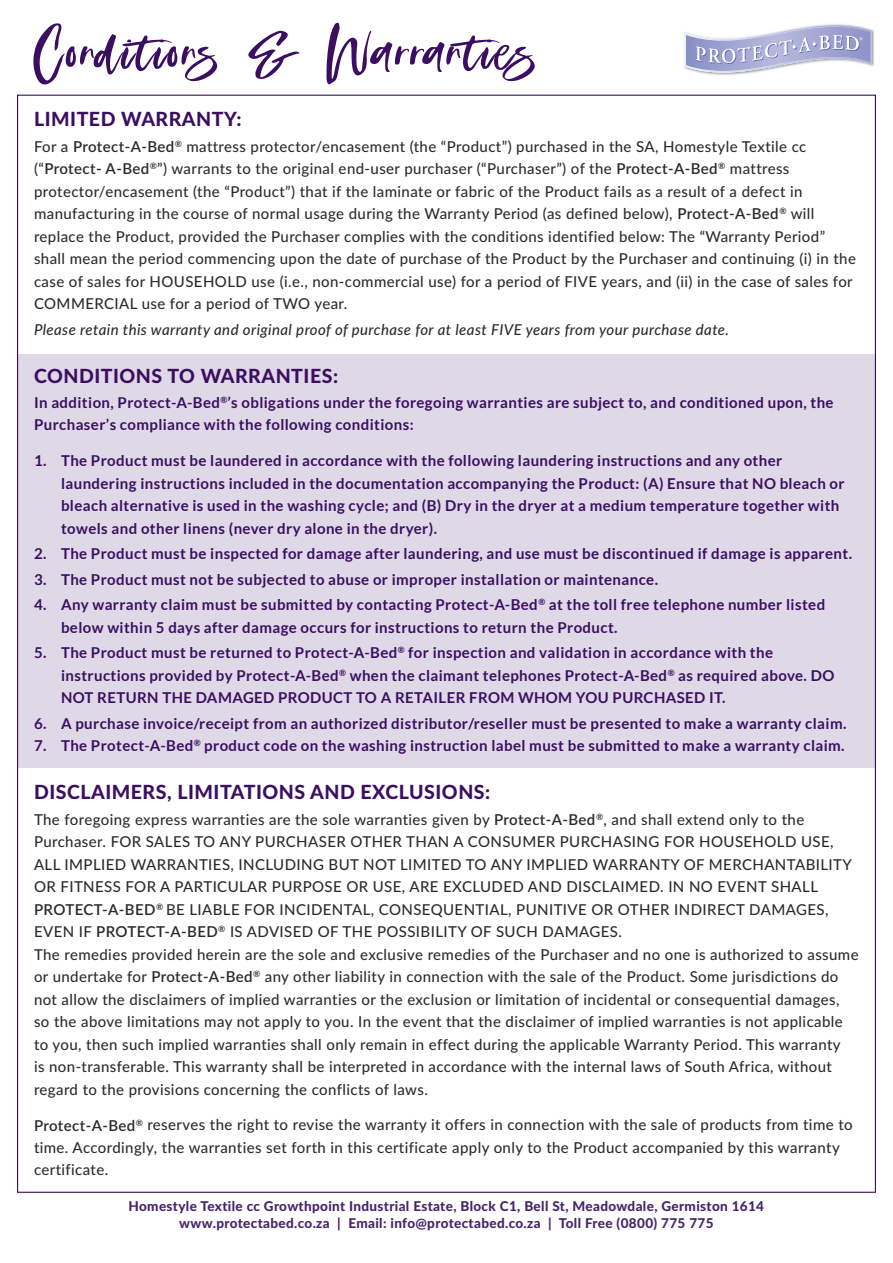
<style>
.page{position:relative;width:893px;height:1263px;background:#fff}
.page>*{position:absolute;margin:0;border:0;box-sizing:border-box;transform-origin:0 0}
.t1{font:66px "Opulent Solid Alt";letter-spacing:.01em;color:#3b0e62;scale:1.21 1}
.t2{font:800 19.5px "Lato";letter-spacing:.025em;color:#3b0e62}
.t3{font:500 15px/22.5px "Lato";letter-spacing:.025em;color:#2b292a}
.t4{font:700 15px/22.5px "Lato";letter-spacing:.025em;color:#3b0e62}
.t5{font:italic 500 15px "Lato";letter-spacing:.025em;color:#2b292a}
.t6{font:800 13.5px/16.5px "Lato";letter-spacing:.025em;color:#48236c;text-align:center}
.s1{font-weight:600}
</style>
<div class="page">
<div style="left:17px;top:354px;width:859px;height:413px;background:#dfd9e7"></div>
<img style="left:872px;top:29px;width:2px;height:37px">
<svg style="left:684px;top:24px;width:188px;height:51px"></svg>
<h1 class="t1" style="left:31px;top:15px;width:419px">Conditions &amp; Warranties</h1>
<h2 class="t2" style="left:34px;top:105px;width:209px">LIMITED WARRANTY:</h2>
<p class="t3" style="left:34px;top:134px;width:823px">For a <span class="s1">Protect-A-Bed</span><sup>®</sup> mattress protector/encasement (the “Product”) purchased in the SA, Homestyle Textile cc (“<span class="s1">Protect- A-Bed</span><sup>®</sup>”) warrants to the original end-user purchaser (“Purchaser”) of the <span class="s1">Protect-A-Bed</span><sup>®</sup> mattress protector/encasement (the “Product”) that if the laminate or fabric of the Product fails as a result of a defect in manufacturing in the course of normal usage during the Warranty Period (as defined below), <span class="s1">Protect-A-Bed</span><sup>®</sup> will replace the Product, provided the Purchaser complies with the conditions identified below: The “Warranty Period” shall mean the period commencing upon the date of purchase of the Product by the Purchaser and continuing (i) in the case of sales for HOUSEHOLD use (i.e., non-commercial use) for a period of FIVE years, and (ii) in the case of sales for COMMERCIAL use for a period of TWO year.</p>
<p class="t5" style="left:34px;top:318px;width:697px">Please retain this warranty and original proof of purchase for at least FIVE years from your purchase date.</p>
<h2 class="t2" style="left:34px;top:361px;width:306px">CONDITIONS TO WARRANTIES:</h2>
<p class="t4" style="left:34px;top:391px;width:801px">In addition, Protect-A-Bed<sup>®</sup>’s obligations under the foregoing warranties are subject to, and conditioned upon, the<br>Purchaser’s compliance with the following conditions:</p>
<p class="t4" style="left:61px;top:449px;width:785px;text-indent:-27px">1. The Product must be laundered in accordance with the following laundering instructions and any other laundering instructions included in the documentation accompanying the Product: (A) Ensure that NO bleach or bleach alternative is used in the washing cycle; and (B) Dry in the dryer at a medium temperature together with towels and other linens (never dry alone in the dryer).</p>
<p class="t4" style="left:34px;top:542px;width:819px">2. The Product must be inspected for damage after laundering, and use must be discontinued if damage is apparent.</p>
<p class="t4" style="left:34px;top:568px;width:626px">3. The Product must not be subjected to abuse or improper installation or maintenance.</p>
<p class="t4" style="left:61px;top:593px;width:766px;text-indent:-27px">4. Any warranty claim must be submitted by contacting Protect-A-Bed<sup>®</sup> at the toll free telephone number listed below within 5 days after damage occurs for instructions to return the Product.</p>
<p class="t4" style="left:61px;top:641px;width:775px;text-indent:-27px">5. The Product must be returned to Protect-A-Bed<sup>®</sup> for inspection and validation in accordance with the instructions provided by Protect-A-Bed<sup>®</sup> when the claimant telephones Protect-A-Bed<sup>®</sup> as required above. DO<br>NOT RETURN THE DAMAGED PRODUCT TO A RETAILER FROM WHOM YOU PURCHASED IT.</p>
<p class="t4" style="left:34px;top:712px;width:814px">6. A purchase invoice/receipt from an authorized distributor/reseller must be presented to make a warranty claim.</p>
<p class="t4" style="left:34px;top:734px;width:812px">7. The Protect-A-Bed<sup>®</sup> product code on the washing instruction label must be submitted to make a warranty claim.</p>
<h2 class="t2" style="left:34px;top:778px;width:458px">DISCLAIMERS, LIMITATIONS AND EXCLUSIONS:</h2>
<p class="t3" style="left:34px;top:807px;width:826px">The foregoing express warranties are the sole warranties given by <span class="s1">Protect-A-Bed</span><sup>®</sup>, and shall extend only to the Purchaser. FOR SALES TO ANY PURCHASER OTHER THAN A CONSUMER PURCHASING FOR HOUSEHOLD USE, ALL IMPLIED WARRANTIES, INCLUDING BUT NOT LIMITED TO ANY IMPLIED WARRANTY OF MERCHANTABILITY OR FITNESS FOR A PARTICULAR PURPOSE OR USE, ARE EXCLUDED AND DISCLAIMED. IN NO EVENT SHALL <span class="s1">PROTECT-A-BED</span><sup>®</sup> BE LIABLE FOR INCIDENTAL, CONSEQUENTIAL, PUNITIVE OR OTHER INDIRECT DAMAGES, EVEN IF <span class="s1">PROTECT-A-BED</span><sup>®</sup> IS ADVISED OF THE POSSIBILITY OF SUCH DAMAGES.<br>The remedies provided herein are the sole and exclusive remedies of the Purchaser and no one is authorized to assume or undertake for <span class="s1">Protect-A-Bed</span><sup>®</sup> any other liability in connection with the sale of the Product. Some jurisdictions do not allow the disclaimers of implied warranties or the exclusion or limitation of incidental or consequential damages, so the above limitations may not apply to you. In the event that the disclaimer of implied warranties is not applicable to you, then such implied warranties shall only remain in effect during the applicable Warranty Period. This warranty<br>is non-transferable. This warranty shall be interpreted in accordance with the internal laws of South Africa, without regard to the provisions concerning the conflicts of laws.</p>
<p class="t3" style="left:34px;top:1113px;width:820px"><span class="s1">Protect-A-Bed</span><sup>®</sup> reserves the right to revise the warranty it offers in connection with the sale of products from time to time. Accordingly, the warranties set forth in this certificate apply only to the Product accompanied by this warranty certificate.</p>
<p class="t6" style="left:129px;top:1198px;width:637px">Homestyle Textile cc Growthpoint Industrial Estate, Block C1, Bell St, Meadowdale, Germiston 1614 www.protectabed.co.za | Email: info@protectabed.co.za | Toll Free (0800) 775 775</p>
</div>
